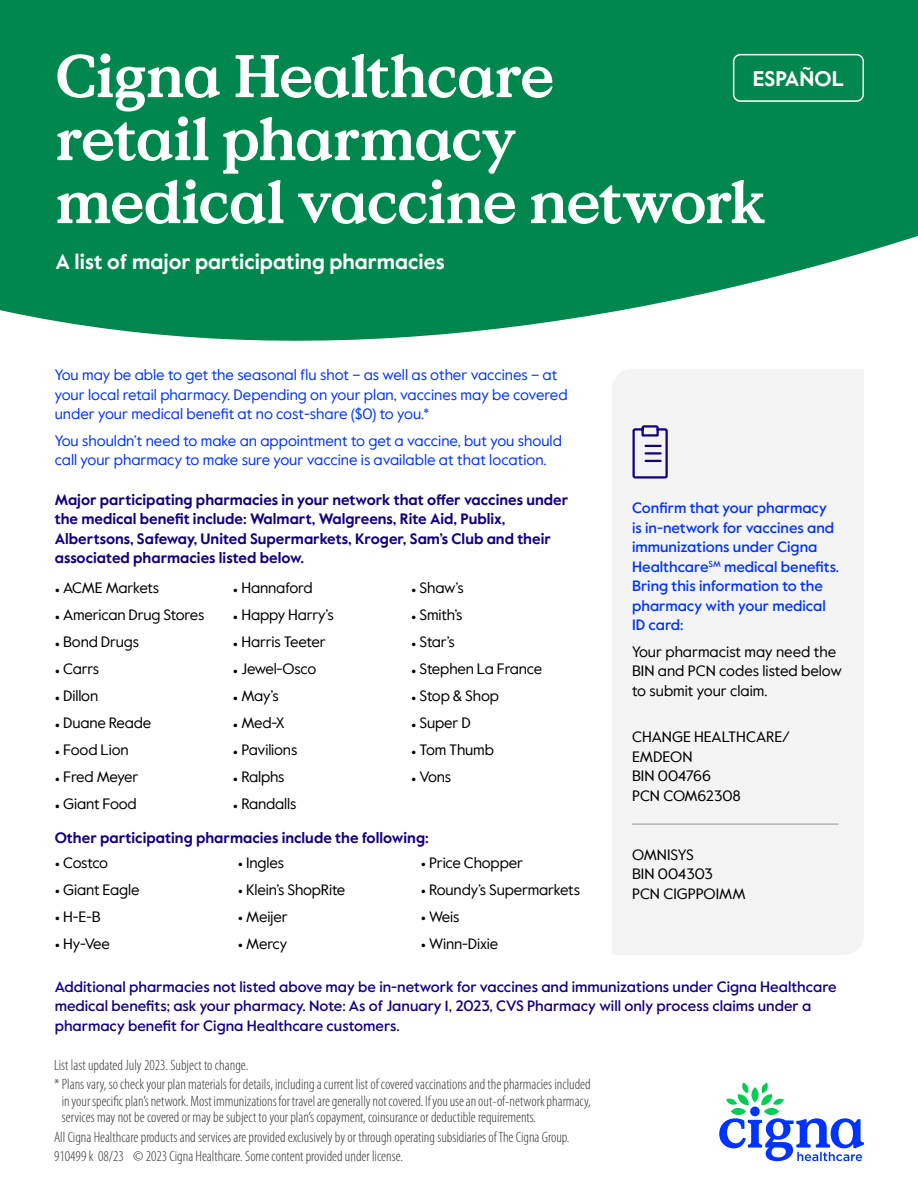
<style>
.page{position:relative;width:918px;height:1188px;background:#fff}
.page>*{position:absolute;margin:0;border:0;box-sizing:border-box;transform-origin:0 0}
.CHC_Headline_bold_40_42{font:700 60px/63px "Value Serif Pro";letter-spacing:-.025em;color:#fff}
.CHC_Subheadline_bold_14_17{font:700 21px "Value Sans Pro";color:#fff}
.Legal_copy_Cat{font:300 condensed 15px/16.5px "Myriad Pro";color:#333;text-align:justify}
.A-Body_Copy{font:15px "Value Sans Pro";letter-spacing:-.01em;color:#000}
.Intro_body_copy_medium_9_5_13{font:15px/19.5px "Value Sans Pro";color:#03f}
.Intro_body_copy_medium_9_5_13-2{font:700 15px/19.5px "Value Sans Pro";color:#110081}
.Intro_body_copy_medium_9_5_13-3{font:500 15px/19.5px "Value Sans Pro";color:#110081}
.Intro_body_copy_medium_9_5_13-4{font:500 15px/19.5px "Value Sans Pro";color:#03f}
.Intro_body_copy_medium_9_5_13-5{font:15px/19.5px "Value Sans Pro";color:#000}
.s1{font-weight:700}
</style>
<div class="page">
<svg style="left:719px;top:1083px;width:145px;height:78px"></svg>
<svg style="left:0;top:0;width:918px;height:341px;background:#14905b"></svg>
<div style="left:612px;top:369px;width:252px;height:586px;background:#f4f4f4"></div>
<hr style="left:632px;top:824px;width:206px;height:1px;background:#939598">
<svg style="left:631px;top:424px;width:38px;height:56px"></svg>
<div style="left:733px;top:54px;width:131px;height:48px;border:2px solid #fff;border-radius:7px"></div>
<p class="CHC_Headline_bold_40_42" style="left:55px;top:47px;width:712px">Cigna Healthcare<br>retail pharmacy<br>medical vaccine network</p>
<p class="CHC_Subheadline_bold_14_17" style="left:55px;top:249px;width:391px">A list of major participating pharmacies</p>
<p class="CHC_Subheadline_bold_14_17" style="left:753px;top:66px;width:92px">ESPAÑOL</p>
<p class="Intro_body_copy_medium_9_5_13" style="left:55px;top:366px;width:514px">You may be able to get the seasonal flu shot – as well as other vaccines – at your local retail pharmacy. Depending on your plan, vaccines may be covered under your medical benefit at no cost-share ($0) to you.*</p>
<p class="Intro_body_copy_medium_9_5_13" style="left:55px;top:431px;width:509px">You shouldn’t need to make an appointment to get a vaccine, but you should call your pharmacy to make sure your vaccine is available at that location.</p>
<p class="Intro_body_copy_medium_9_5_13-2" style="left:55px;top:491px;width:515px">Major participating pharmacies in your network that offer vaccines under the medical benefit include: Walmart, Walgreens, Rite Aid, Publix, Albertsons, Safeway, United Supermarkets, Kroger, Sam’s Club and their associated pharmacies listed below.</p>
<p class="A-Body_Copy" style="left:55px;top:579px;width:106px"><span class="s1">•</span> ACME Markets</p>
<p class="A-Body_Copy" style="left:55px;top:606px;width:151px"><span class="s1">•</span> American Drug Stores</p>
<p class="A-Body_Copy" style="left:55px;top:633px;width:86px"><span class="s1">•</span> Bond Drugs</p>
<p class="A-Body_Copy" style="left:55px;top:660px;width:46px"><span class="s1">•</span> Carrs</p>
<p class="A-Body_Copy" style="left:55px;top:687px;width:45px"><span class="s1">•</span> Dillon</p>
<p class="A-Body_Copy" style="left:55px;top:714px;width:98px"><span class="s1">•</span> Duane Reade</p>
<p class="A-Body_Copy" style="left:55px;top:741px;width:75px"><span class="s1">•</span> Food Lion</p>
<p class="A-Body_Copy" style="left:55px;top:768px;width:85px"><span class="s1">•</span> Fred Meyer</p>
<p class="A-Body_Copy" style="left:55px;top:795px;width:84px"><span class="s1">•</span> Giant Food</p>
<p class="A-Body_Copy" style="left:233px;top:579px;width:81px"><span class="s1">•</span> Hannaford</p>
<p class="A-Body_Copy" style="left:233px;top:606px;width:102px"><span class="s1">•</span> Happy Harry’s</p>
<p class="A-Body_Copy" style="left:233px;top:633px;width:94px"><span class="s1">•</span> Harris Teeter</p>
<p class="A-Body_Copy" style="left:233px;top:660px;width:85px"><span class="s1">•</span> Jewel-Osco</p>
<p class="A-Body_Copy" style="left:233px;top:687px;width:47px"><span class="s1">•</span> May’s</p>
<p class="A-Body_Copy" style="left:233px;top:714px;width:53px"><span class="s1">•</span> Med-X</p>
<p class="A-Body_Copy" style="left:233px;top:741px;width:66px"><span class="s1">•</span> Pavilions</p>
<p class="A-Body_Copy" style="left:233px;top:768px;width:53px"><span class="s1">•</span> Ralphs</p>
<p class="A-Body_Copy" style="left:233px;top:795px;width:65px"><span class="s1">•</span> Randalls</p>
<p class="A-Body_Copy" style="left:411px;top:579px;width:54px"><span class="s1">•</span> Shaw’s</p>
<p class="A-Body_Copy" style="left:411px;top:606px;width:53px"><span class="s1">•</span> Smith’s</p>
<p class="A-Body_Copy" style="left:411px;top:633px;width:45px"><span class="s1">•</span> Star’s</p>
<p class="A-Body_Copy" style="left:411px;top:660px;width:133px"><span class="s1">•</span> Stephen La France</p>
<p class="A-Body_Copy" style="left:411px;top:687px;width:89px"><span class="s1">•</span> Stop &amp; Shop</p>
<p class="A-Body_Copy" style="left:411px;top:714px;width:61px"><span class="s1">•</span> Super D</p>
<p class="A-Body_Copy" style="left:411px;top:741px;width:84px"><span class="s1">•</span> Tom Thumb</p>
<p class="A-Body_Copy" style="left:411px;top:768px;width:42px"><span class="s1">•</span> Vons</p>
<p class="Intro_body_copy_medium_9_5_13-2" style="left:55px;top:829px;width:376px">Other participating pharmacies include the following:</p>
<p class="A-Body_Copy" style="left:55px;top:854px;width:55px"><span class="s1">•</span> Costco</p>
<p class="A-Body_Copy" style="left:55px;top:881px;width:86px"><span class="s1">•</span> Giant Eagle</p>
<p class="A-Body_Copy" style="left:55px;top:908px;width:47px"><span class="s1">•</span> H-E-B</p>
<p class="A-Body_Copy" style="left:55px;top:935px;width:57px"><span class="s1">•</span> Hy-Vee</p>
<p class="A-Body_Copy" style="left:238px;top:854px;width:48px"><span class="s1">•</span> Ingles</p>
<p class="A-Body_Copy" style="left:238px;top:881px;width:109px"><span class="s1">•</span> Klein’s ShopRite</p>
<p class="A-Body_Copy" style="left:238px;top:908px;width:51px"><span class="s1">•</span> Meijer</p>
<p class="A-Body_Copy" style="left:238px;top:935px;width:51px"><span class="s1">•</span> Mercy</p>
<p class="A-Body_Copy" style="left:421px;top:854px;width:104px"><span class="s1">•</span> Price Chopper</p>
<p class="A-Body_Copy" style="left:421px;top:881px;width:161px"><span class="s1">•</span> Roundy’s Supermarkets</p>
<p class="A-Body_Copy" style="left:421px;top:908px;width:40px"><span class="s1">•</span> Weis</p>
<p class="A-Body_Copy" style="left:421px;top:935px;width:79px"><span class="s1">•</span> Winn-Dixie</p>
<p class="Intro_body_copy_medium_9_5_13-4" style="left:632px;top:499px;width:209px">Confirm that your pharmacy is in-network for vaccines and immunizations under Cigna<br>Healthcare<sup>SM</sup> medical benefits.<br>Bring this information to the pharmacy with your medical<br>ID card:</p>
<p class="Intro_body_copy_medium_9_5_13-5" style="left:632px;top:642px;width:211px">Your pharmacist may need the<br>BIN and PCN codes listed below to submit your claim.</p>
<p class="Intro_body_copy_medium_9_5_13-5" style="left:632px;top:728px;width:159px">CHANGE HEALTHCARE/<br>EMDEON<br>BIN 004766<br>PCN COM62308</p>
<p class="Intro_body_copy_medium_9_5_13-5" style="left:632px;top:845px;width:115px">OMNISYS<br>BIN 004303<br>PCN CIGPPOIMM</p>
<p class="Intro_body_copy_medium_9_5_13-3" style="left:55px;top:977px;width:783px">Additional pharmacies not listed above may be in-network for vaccines and immunizations under Cigna Healthcare medical benefits; ask your pharmacy. Note: As of January 1, 2023, CVS Pharmacy will only process claims under a pharmacy benefit for Cigna Healthcare customers.</p>
<p class="Legal_copy_Cat" style="left:54px;top:1056px;width:196px">List last updated July 2023. Subject to change.</p>
<p class="Legal_copy_Cat" style="left:62px;top:1076px;width:531px;text-indent:-8px">* Plans vary, so check your plan materials for details, including a current list of covered vaccinations and the pharmacies included in your specific plan’s network. Most immunizations for travel are generally not covered. If you use an out-of-network pharmacy, services may not be covered or may be subject to your plan’s copayment, coinsurance or deductible requirements.</p>
<p class="Legal_copy_Cat" style="left:54px;top:1128px;width:517px">All Cigna Healthcare products and services are provided exclusively by or through operating subsidiaries of The Cigna Group.</p>
<p class="Legal_copy_Cat" style="left:54px;top:1148px;width:351px">910499 k 08/23 © 2023 Cigna Healthcare. Some content provided under license.</p>
</div>
